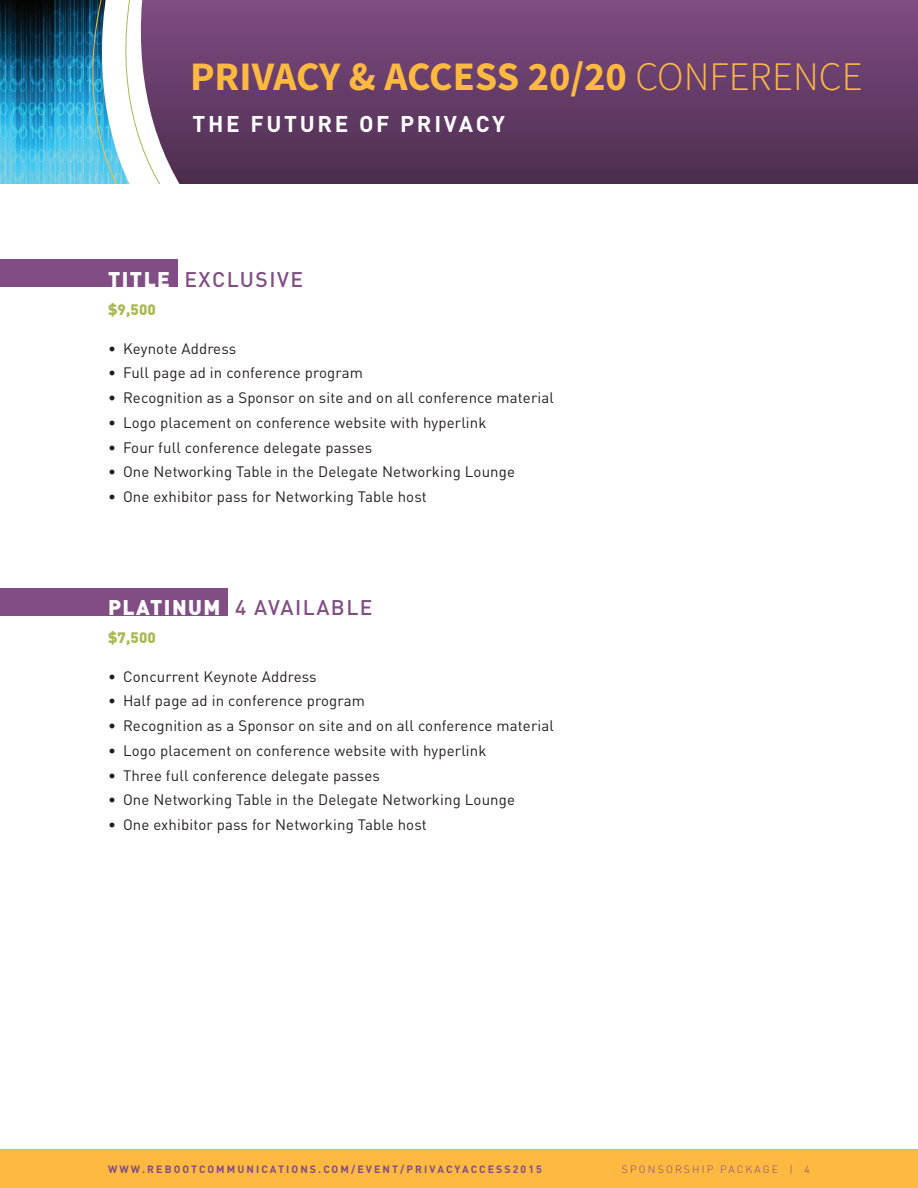
<style>
.page{position:relative;width:918px;height:1188px;background:#fff}
.page>*{position:absolute;margin:0;border:0;box-sizing:border-box;transform-origin:0 0}
.t1{font:700 40.5px "Source Sans Pro";color:#fdb940}
.t2{font:700 22.5px "DIN";letter-spacing:.12em;color:#fff}
.t3{font:500 21px "DIN";letter-spacing:.07em;color:#814d84}
.t4{font:15px "DIN";letter-spacing:.01em;color:#231f20}
.t5{font:900 15px "DIN";letter-spacing:.01em;color:#aab853}
.t6{font:700 10.5px "DIN";letter-spacing:.2em;color:#814d84}
.t7{font:300 10.5px "DIN";letter-spacing:.2em;color:#814d84}
.s1{font-weight:300}
.s2{font-weight:900;color:#fff}
</style>
<div class="page">
<div style="left:0;top:1149px;width:918px;height:39px;background:#fdb940"></div>
<div style="left:0;top:0;width:918px;height:185px;background:linear-gradient(to bottom,#804c84,#4b2d4e)"></div>
<img style="left:0;top:0;width:55px;height:185px">
<svg style="left:55px;top:0;width:39px;height:185px;background:#3493b7"></svg>
<svg style="left:94px;top:0;width:386px;height:185px;background:#76567d"></svg>
<div style="left:0;top:260px;width:178px;height:27px;background:#814d84"></div>
<div style="left:0;top:588px;width:227px;height:27px;background:#814d84"></div>
<h1 class="t1" style="left:190px;top:50px;width:674px">PRIVACY &amp; ACCESS 20/20 <span class="s1">CONFERENCE</span></h1>
<h2 class="t2" style="left:193px;top:109px;width:314px">THE FUTURE OF PRIVACY</h2>
<h3 class="t3" style="left:108px;top:265px;width:197px"><span class="s2">TITLE</span> EXCLUSIVE</h3>
<p class="t5" style="left:108px;top:300px;width:49px">$9,500</p>
<p class="t4" style="left:108px;top:340px;width:130px">• Keynote Address</p>
<p class="t4" style="left:108px;top:365px;width:257px">• Full page ad in conference program</p>
<p class="t4" style="left:108px;top:389px;width:447px">• Recognition as a Sponsor on site and on all conference material</p>
<p class="t4" style="left:108px;top:414px;width:380px">• Logo placement on conference website with hyperlink</p>
<p class="t4" style="left:108px;top:439px;width:266px">• Four full conference delegate passes</p>
<p class="t4" style="left:108px;top:464px;width:409px">• One Networking Table in the Delegate Networking Lounge</p>
<p class="t4" style="left:108px;top:488px;width:320px">• One exhibitor pass for Networking Table host</p>
<h3 class="t3" style="left:108px;top:593px;width:266px"><span class="s2">PLATINUM</span> 4 AVAILABLE</h3>
<p class="t5" style="left:108px;top:628px;width:49px">$7,500</p>
<p class="t4" style="left:108px;top:668px;width:210px">• Concurrent Keynote Address</p>
<p class="t4" style="left:108px;top:693px;width:259px">• Half page ad in conference program</p>
<p class="t4" style="left:108px;top:717px;width:447px">• Recognition as a Sponsor on site and on all conference material</p>
<p class="t4" style="left:108px;top:742px;width:380px">• Logo placement on conference website with hyperlink</p>
<p class="t4" style="left:108px;top:767px;width:273px">• Three full conference delegate passes</p>
<p class="t4" style="left:108px;top:792px;width:409px">• One Networking Table in the Delegate Networking Lounge</p>
<p class="t4" style="left:108px;top:816px;width:320px">• One exhibitor pass for Networking Table host</p>
<p class="t6" style="left:108px;top:1162px;width:435px">WWW.REBOOTCOMMUNICATIONS.COM/EVENT/PRIVACYACCESS2015</p>
<p class="t7" style="left:622px;top:1162px;width:190px">SPONSORSHIP PACKAGE | 4</p>
</div>
